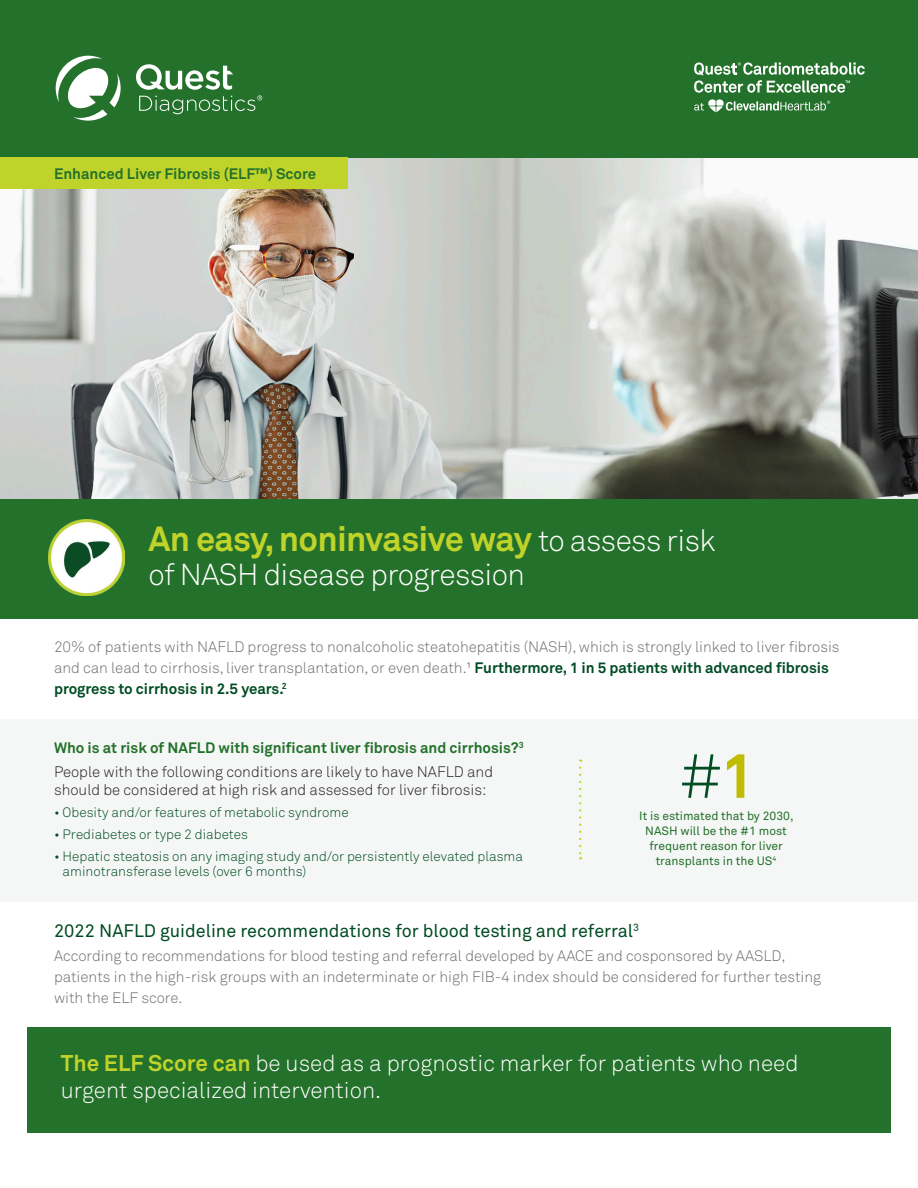
<style>
.page{position:relative;width:918px;height:1188px;background:#fff}
.page>*{position:absolute;margin:0;border:0;box-sizing:border-box;transform-origin:0 0}
.t1{font:300 62.55px "Akkurat Pro";color:#004c23}
.t2{font:700 34.5px "Akkurat Pro";letter-spacing:-.02em;color:#c0d32b}
.t3{font:300 30px "Akkurat Pro";letter-spacing:-.02em;color:#fff}
.t4{font:300 22.5px/27px "Akkurat Pro";color:#fff}
.t5{font:18px "Akkurat Pro";color:#004c23}
.t6{font:300 15px/21px "Akkurat Pro";color:#6c6d70}
.t7{font:300 15px/18px "Akkurat Pro";color:#231f20}
.t8{font:700 15px "Akkurat Pro";color:#23712a}
.t9{font:300 13.5px/15px "Akkurat Pro";color:#004c23}
.t10{font:12px/15px "Akkurat Pro";color:#23712a;text-align:center}
.s1{font-weight:300;font-size:30px;color:#fff}
.s2{font-weight:700;color:#004c23}
.s3{font-weight:700;color:#c0bc00}
.s4{font-weight:700;color:#c0d32b}
</style>
<div class="page">
<img style="left:0;top:158px;width:918px;height:341px">
<div style="left:27px;top:1027px;width:864px;height:105px;background:#23712a"></div>
<div style="left:0;top:499px;width:918px;height:120px;background:#23712a"></div>
<img style="left:49px;top:519px;width:76px;height:76px">
<div style="left:0;top:720px;width:918px;height:182px;background:#f5f6f6"></div>
<svg style="left:579px;top:768px;width:2px;height:91px"></svg>
<div style="left:0;top:0;width:918px;height:158px;background:#23712a"></div>
<svg style="left:694px;top:62px;width:171px;height:50px"></svg>
<div style="left:0;top:158px;width:348px;height:31px;background:#c0d32b"></div>
<svg style="left:56px;top:56px;width:65px;height:65px"></svg>
<svg style="left:136px;top:64px;width:126px;height:50px"></svg>
<p class="t8" style="left:54px;top:165px;width:264px">Enhanced Liver Fibrosis (ELF™) Score</p>
<p class="t2" style="left:148px;top:517px;width:569px">An easy, noninvasive way <span class="s1">to assess risk</span></p>
<p class="t3" style="left:148px;top:557px;width:378px">of NASH disease progression</p>
<p class="t6" style="left:54px;top:636px;width:787px">20% of patients with NAFLD progress to nonalcoholic steatohepatitis (NASH), which is strongly linked to liver fibrosis and can lead to cirrhosis, liver transplantation, or even death.¹ <span class="s2">Furthermore, 1 in 5 patients with advanced fibrosis progress to cirrhosis in 2.5 years.</span><sup>2</sup></p>
<p class="t8" style="left:54px;top:738px;width:471px">Who is at risk of NAFLD with significant liver fibrosis and cirrhosis?<sup>3</sup></p>
<p class="t7" style="left:54px;top:763px;width:441px">People with the following conditions are likely to have NAFLD and should be considered at high risk and assessed for liver fibrosis:</p>
<p class="t9" style="left:54px;top:805px;width:296px">• Obesity and/or features of metabolic syndrome</p>
<p class="t9" style="left:54px;top:827px;width:195px">• Prediabetes or type 2 diabetes</p>
<p class="t9" style="left:63px;top:848px;width:462px;text-indent:-9px">• Hepatic steatosis on any imaging study and/or persistently elevated plasma aminotransferase levels (over 6 months)</p>
<p class="t1" style="left:677px;top:739px;width:80px">#<span class="s3">1</span></p>
<p class="t10" style="left:639px;top:808px;width:156px">It is estimated that by 2030,<br>NASH will be the #1 most frequent reason for liver transplants in the US<sup>4</sup></p>
<p class="t5" style="left:54px;top:920px;width:587px">2022 NAFLD guideline recommendations for blood testing and referral<sup>3</sup></p>
<p class="t6" style="left:54px;top:946px;width:769px">According to recommendations for blood testing and referral developed by AACE and cosponsored by AASLD, patients in the high-risk groups with an indeterminate or high FIB-4 index should be considered for further testing with the ELF score.</p>
<p class="t4" style="left:61px;top:1049px;width:739px"><span class="s4">The ELF Score can</span> be used as a prognostic marker for patients who need urgent specialized intervention.</p>
</div>
